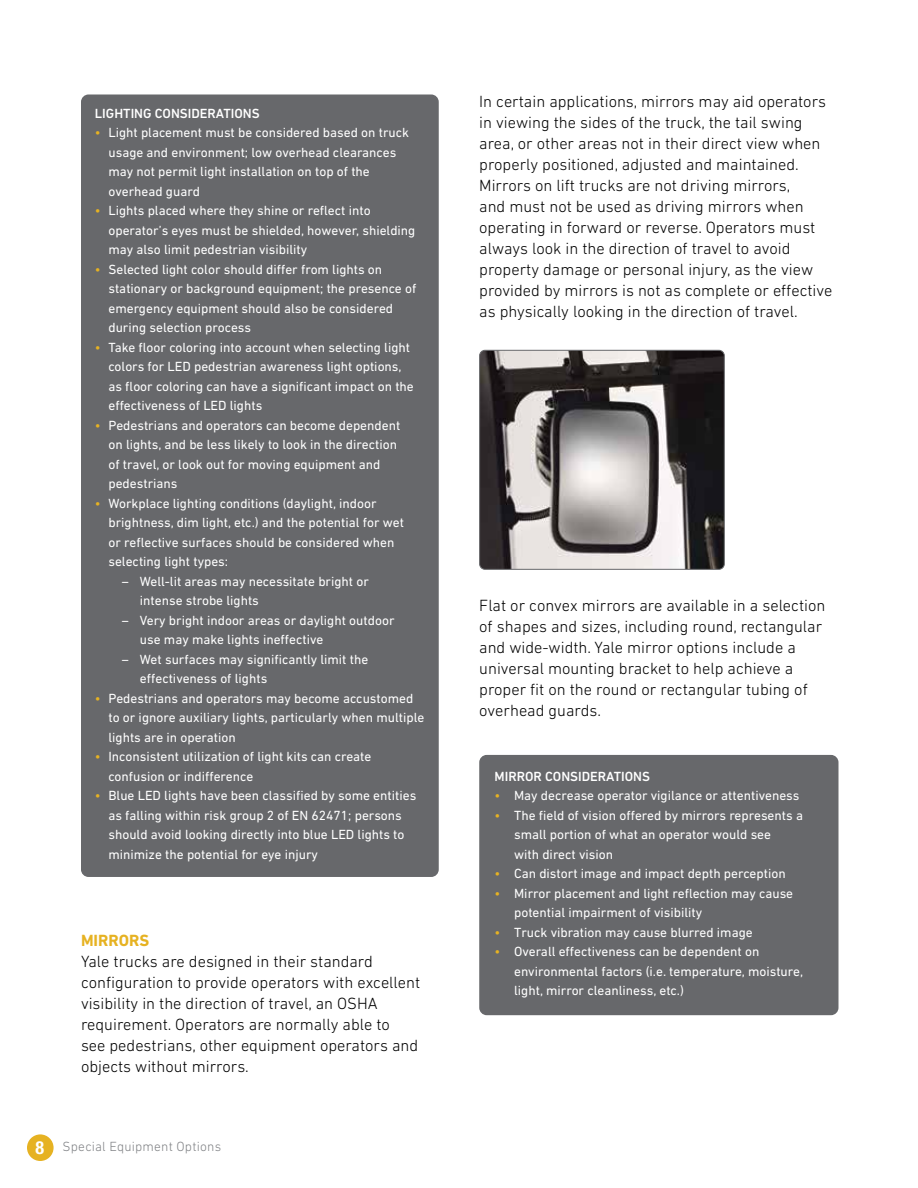
<style>
.page{position:relative;width:918px;height:1188px;background:#fff}
.page>*{position:absolute;margin:0;border:0;box-sizing:border-box;transform-origin:0 0}
.t1{font:700 condensed 18px "Helvetica Neue LT Std";color:#fff}
.t2{font:300 16.5px/21px "DIN Next LT Pro";color:#000}
.t3{font:700 16.5px "DIN Next LT Pro";color:#e6b222}
.t4{font:13.5px/19.5px "DIN Next LT Pro";color:#fff}
.t5{font:500 13.5px "DIN Next LT Pro";color:#fff}
.t6{font:300 13.5px "DIN Next LT Pro";letter-spacing:.015em;color:#808285}
.s1{color:#e6b222}
</style>
<div class="page">
<div style="left:27px;top:1134px;width:27px;height:27px;background:#e6b222;border-radius:50%"></div>
<div style="left:480px;top:756px;width:358px;height:258px;background:#67686b;border-radius:7px"></div>
<div style="left:479px;top:755px;width:359px;height:260px;border:2px solid #67686b;border-radius:7px"></div>
<img style="left:480px;top:350px;width:244px;height:218px">
<div style="left:479px;top:350px;width:246px;height:220px;border:1px solid #67686b;border-radius:5px"></div>
<div style="left:82px;top:95px;width:356px;height:781px;background:#67686b;border-radius:7px"></div>
<div style="left:81px;top:94px;width:358px;height:783px;border:2px solid #67686b;border-radius:7px"></div>
<p class="t5" style="left:95px;top:106px;width:166px">LIGHTING CONSIDERATIONS</p>
<p class="t4" style="left:108px;top:123px;width:302px;text-indent:-14px"><span class="s1">•</span> Light placement must be considered based on truck usage and environment; low overhead clearances may not permit light installation on top of the overhead guard</p>
<p class="t4" style="left:108px;top:201px;width:308px;text-indent:-14px"><span class="s1">•</span> Lights placed where they shine or reflect into operator’s eyes must be shielded, however, shielding may also limit pedestrian visibility</p>
<p class="t4" style="left:108px;top:259px;width:309px;text-indent:-14px"><span class="s1">•</span> Selected light color should differ from lights on stationary or background equipment; the presence of emergency equipment should also be considered during selection process</p>
<p class="t4" style="left:108px;top:337px;width:307px;text-indent:-14px"><span class="s1">•</span> Take floor coloring into account when selecting light colors for LED pedestrian awareness light options, as floor coloring can have a significant impact on the effectiveness of LED lights</p>
<p class="t4" style="left:108px;top:415px;width:293px;text-indent:-14px"><span class="s1">•</span> Pedestrians and operators can become dependent on lights, and be less likely to look in the direction of travel, or look out for moving equipment and pedestrians</p>
<p class="t4" style="left:108px;top:493px;width:297px;text-indent:-14px"><span class="s1">•</span> Workplace lighting conditions (daylight, indoor brightness, dim light, etc.) and the potential for wet or reflective surfaces should be considered when selecting light types:</p>
<p class="t4" style="left:140px;top:571px;width:231px;text-indent:-18px">– Well-lit areas may necessitate bright or intense strobe lights</p>
<p class="t4" style="left:140px;top:610px;width:256px;text-indent:-18px">– Very bright indoor areas or daylight outdoor use may make lights ineffective</p>
<p class="t4" style="left:140px;top:649px;width:230px;text-indent:-18px">– Wet surfaces may significantly limit the effectiveness of lights</p>
<p class="t4" style="left:108px;top:688px;width:317px;text-indent:-14px"><span class="s1">•</span> Pedestrians and operators may become accustomed to or ignore auxiliary lights, particularly when multiple lights are in operation</p>
<p class="t4" style="left:108px;top:747px;width:265px;text-indent:-14px"><span class="s1">•</span> Inconsistent utilization of light kits can create confusion or indifference</p>
<p class="t4" style="left:108px;top:786px;width:309px;text-indent:-14px"><span class="s1">•</span> Blue LED lights have been classified by some entities as falling within risk group 2 of EN 62471; persons should avoid looking directly into blue LED lights to minimize the potential for eye injury</p>
<p class="t3" style="left:81px;top:930px;width:70px">MIRRORS</p>
<p class="t2" style="left:81px;top:950px;width:341px">Yale trucks are designed in their standard configuration to provide operators with excellent visibility in the direction of travel, an OSHA requirement. Operators are normally able to<br>see pedestrians, other equipment operators and objects without mirrors.</p>
<h1 class="t1" style="left:35px;top:1137px;width:10px">8</h1>
<p class="t6" style="left:63px;top:1139px;width:160px">Special Equipment Options</p>
<p class="t2" style="left:479px;top:91px;width:355px">In certain applications, mirrors may aid operators in viewing the sides of the truck, the tail swing area, or other areas not in their direct view when properly positioned, adjusted and maintained.<br>Mirrors on lift trucks are not driving mirrors,<br>and must not be used as driving mirrors when operating in forward or reverse. Operators must always look in the direction of travel to avoid property damage or personal injury, as the view provided by mirrors is not as complete or effective as physically looking in the direction of travel.</p>
<p class="t2" style="left:479px;top:595px;width:348px">Flat or convex mirrors are available in a selection of shapes and sizes, including round, rectangular and wide-width. Yale mirror options include a universal mounting bracket to help achieve a proper fit on the round or rectangular tubing of overhead guards.</p>
<p class="t5" style="left:495px;top:768px;width:157px">MIRROR CONSIDERATIONS</p>
<p class="t4" style="left:495px;top:786px;width:306px"><span class="s1">•</span> May decrease operator vigilance or attentiveness</p>
<p class="t4" style="left:514px;top:805px;width:290px;text-indent:-19px"><span class="s1">•</span> The field of vision offered by mirrors represents a small portion of what an operator would see<br>with direct vision</p>
<p class="t4" style="left:495px;top:864px;width:293px"><span class="s1">•</span> Can distort image and impact depth perception</p>
<p class="t4" style="left:514px;top:883px;width:281px;text-indent:-19px"><span class="s1">•</span> Mirror placement and light reflection may cause potential impairment of visibility</p>
<p class="t4" style="left:495px;top:922px;width:260px"><span class="s1">•</span> Truck vibration may cause blurred image</p>
<p class="t4" style="left:514px;top:942px;width:291px;text-indent:-19px"><span class="s1">•</span> Overall effectiveness can be dependent on environmental factors (i.e. temperature, moisture, light, mirror cleanliness, etc.)</p>
</div>
